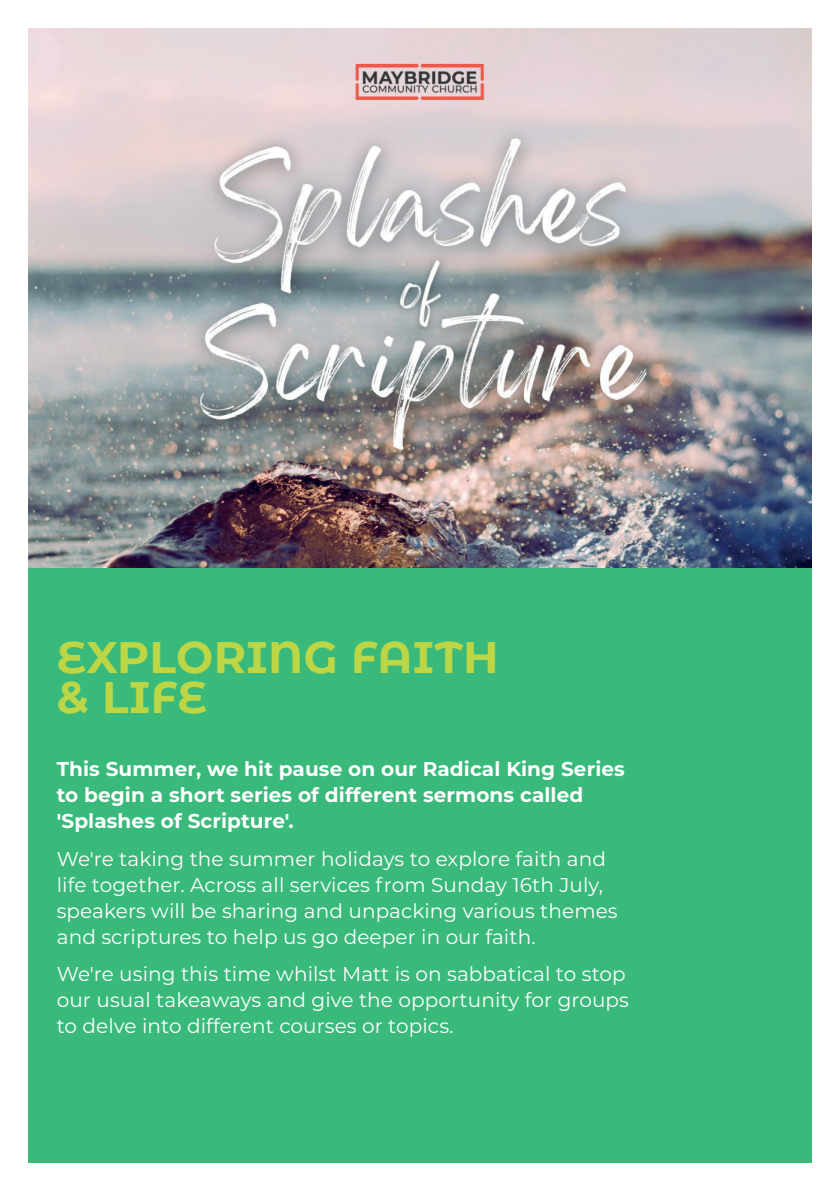
<style>
.page{position:relative;width:840px;height:1191px;background:#fff}
.page>*{position:absolute;margin:0;border:0;box-sizing:border-box;transform-origin:0 0}
.t1{font:700 44px/40px "Montserrat Alternates";letter-spacing:.01em;color:#bcd646}
.t2{font:20px/26px "Montserrat";letter-spacing:.005em;color:#fff}
.t3{font:700 20px/26px "Montserrat";letter-spacing:.005em;color:#fff}
</style>
<div class="page">
<div style="left:28px;top:567px;width:783px;height:595px;background:#39b97a"></div>
<img style="left:28px;top:28px;width:783px;height:539px">
<h1 class="t1" style="left:57px;top:635px;width:443px">EXPLORING FAITH &amp; LIFE</h1>
<p class="t3" style="left:57px;top:755px;width:569px">This Summer, we hit pause on our Radical King Series to begin a short series of different sermons called 'Splashes of Scripture'.</p>
<p class="t2" style="left:57px;top:845px;width:562px">We're taking the summer holidays to explore faith and life together. Across all services from Sunday 16th July, speakers will be sharing and unpacking various themes and scriptures to help us go deeper in our faith.</p>
<p class="t2" style="left:57px;top:960px;width:573px">We're using this time whilst Matt is on sabbatical to stop our usual takeaways and give the opportunity for groups to delve into different courses or topics.</p>
</div>
